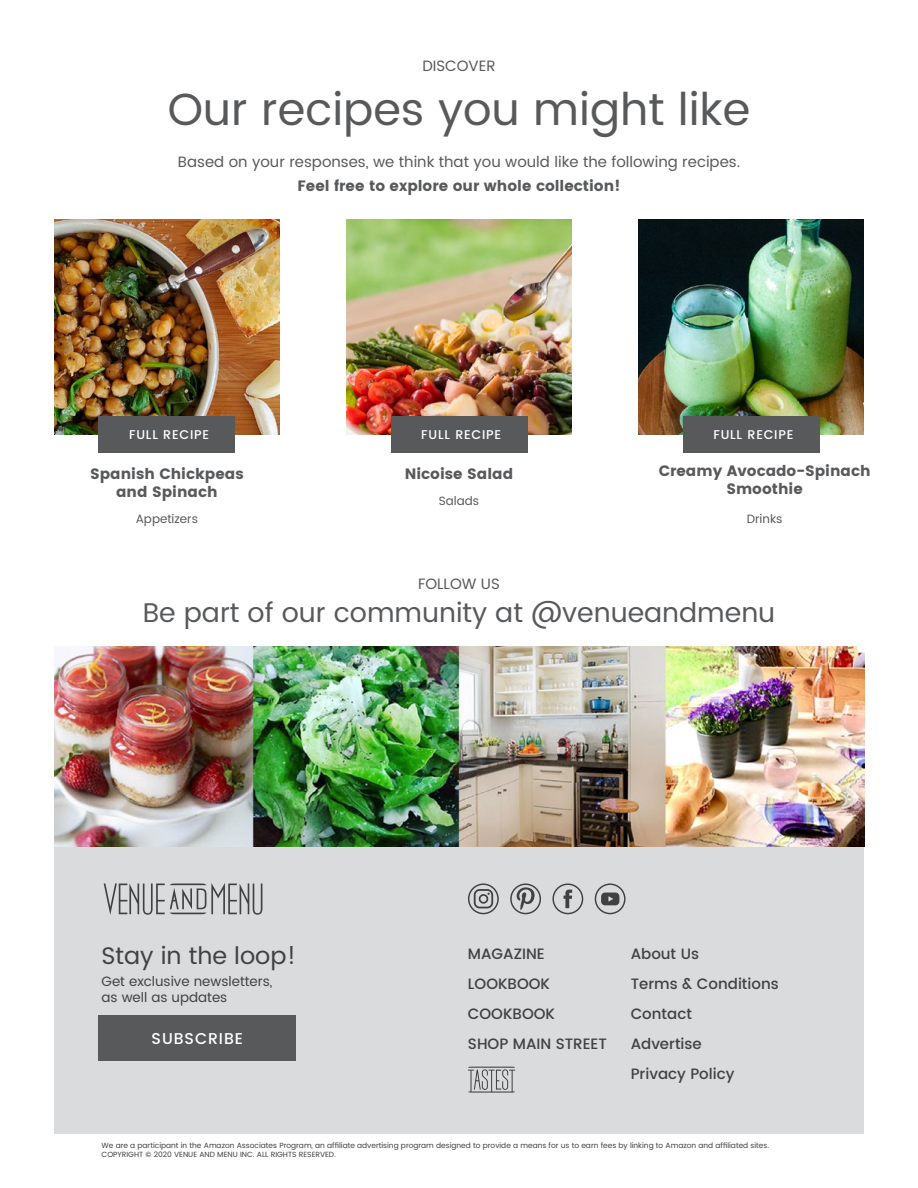
<style>
.page{position:relative;width:918px;height:1188px;background:#fff}
.page>*{position:absolute;margin:0;border:0;box-sizing:border-box;transform-origin:0 0}
.t1{font:45px "Poppins";color:#58595b}
.t2{font:27px "Poppins";color:#58595b}
.t3{font:24px "Poppins";color:#414042}
.t4{font:500 15.6px "Poppins";letter-spacing:.06em;color:#fff}
.t5{font:15px/18px "Poppins";color:#58595b;text-align:center}
.t6{font:500 15px/30px "Poppins";color:#414042}
.t7{font:15px "Poppins";color:#58595b}
.t8{font:13.5px/16.2px "Poppins";color:#414042}
.t9{font:500 12.6px "Poppins";letter-spacing:.06em;color:#fff}
.t10{font:12px "Poppins";color:#58595b}
.t11{font:7.5px/9px "Poppins";color:#414042}
</style>
<div class="page">
<div style="left:54px;top:646px;width:810px;height:488px;background:#dadbdc"></div>
<img style="left:54px;top:646px;width:810px;height:200px">
<img style="left:54px;top:220px;width:226px;height:215px">
<img style="left:346px;top:220px;width:226px;height:215px">
<img style="left:638px;top:220px;width:226px;height:215px">
<div style="left:99px;top:416px;width:136px;height:37px;background:#58595b"></div>
<div style="left:391px;top:416px;width:136px;height:37px;background:#58595b"></div>
<div style="left:683px;top:416px;width:136px;height:37px;background:#58595b"></div>
<svg style="left:104px;top:883px;width:158px;height:32px"></svg>
<div style="left:99px;top:1015px;width:197px;height:46px;background:#58595b"></div>
<svg style="left:552px;top:883px;width:31px;height:31px"></svg>
<svg style="left:595px;top:883px;width:31px;height:31px"></svg>
<svg style="left:468px;top:883px;width:31px;height:31px"></svg>
<svg style="left:510px;top:883px;width:31px;height:31px"></svg>
<svg style="left:468px;top:1067px;width:47px;height:26px"></svg>
<h3 class="t7" style="left:422px;top:55px;width:75px">DISCOVER</h3>
<h1 class="t1" style="left:168px;top:76px;width:584px">Our recipes you might like</h1>
<h3 class="t7" style="left:178px;top:151px;width:564px">Based on your responses, we think that you would like the following recipes.</h3>
<h3 class="t5" style="left:297px;top:177px;width:325px">Feel free to explore our whole collection!</h3>
<h3 class="t9" style="left:129px;top:425px;width:81px">FULL RECIPE</h3>
<h3 class="t9" style="left:421px;top:425px;width:81px">FULL RECIPE</h3>
<h3 class="t9" style="left:713px;top:425px;width:81px">FULL RECIPE</h3>
<h3 class="t5" style="left:90px;top:465px;width:155px">Spanish Chickpeas and Spinach</h3>
<h3 class="t10" style="left:136px;top:511px;width:64px">Appetizers</h3>
<h3 class="t5" style="left:405px;top:465px;width:110px">Nicoise Salad</h3>
<h3 class="t10" style="left:439px;top:493px;width:42px">Salads</h3>
<h3 class="t5" style="left:659px;top:462px;width:213px">Creamy Avocado-Spinach<br>Smoothie</h3>
<h3 class="t10" style="left:747px;top:511px;width:37px">Drinks</h3>
<h3 class="t7" style="left:418px;top:573px;width:83px">FOLLOW US</h3>
<h2 class="t2" style="left:143px;top:592px;width:634px">Be part of our community at @venueandmenu</h2>
<h3 class="t3" style="left:102px;top:938px;width:196px">Stay in the loop!</h3>
<h3 class="t8" style="left:102px;top:973px;width:172px">Get exclusive newsletters, as well as updates</h3>
<h3 class="t4" style="left:152px;top:1027px;width:93px">SUBSCRIBE</h3>
<h3 class="t6" style="left:468px;top:939px;width:140px">MAGAZINE<br>LOOKBOOK<br>COOKBOOK<br>SHOP MAIN STREET</h3>
<h3 class="t6" style="left:631px;top:939px;width:150px">About Us<br>Terms &amp; Conditions<br>Contact<br>Advertise<br>Privacy Policy</h3>
<p class="t11" style="left:102px;top:1141px;width:669px">We are a participant in the Amazon Associates Program, an affiliate advertising program designed to provide a means for us to earn fees by linking to Amazon and affiliated sites.<br>COPYRIGHT © 2020 VENUE AND MENU INC. ALL RIGHTS RESERVED.</p>
</div>
